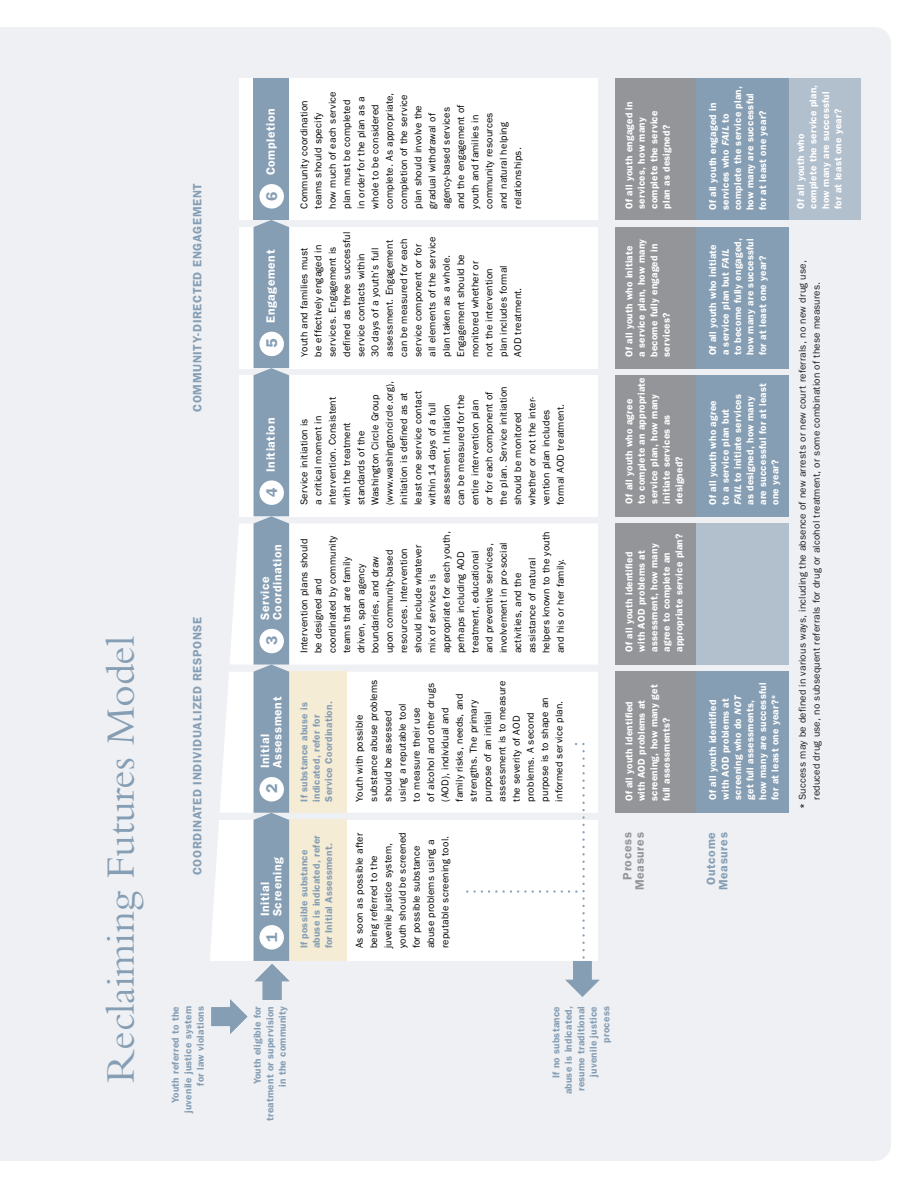
<style>
.page{position:relative;width:918px;height:1188px;background:#fff}
.page>*{position:absolute;margin:0;border:0;box-sizing:border-box;transform-origin:0 0}
.t1{font:42px "Bembo";letter-spacing:-.005em;color:#869eb4}
.t2{font:600 15.6px "Franklin Gothic";color:#869eb4}
.t3{font:600 12.15px/12.5px "Franklin Gothic";letter-spacing:.05em;color:#fff}
.t4{font:600 12.15px/12.5px "Franklin Gothic";letter-spacing:.05em;color:#869eb4;text-align:center}
.t5{font:600 12.15px/12.5px "Franklin Gothic";letter-spacing:.05em;color:#939598;text-align:right}
.t6{font:10.05px/14.2px "Franklin Gothic";letter-spacing:.015em;color:#020303}
.t7{font:600 10.05px/12.5px "Franklin Gothic";letter-spacing:.02em;color:#fff}
.t8{font:600 10.05px/12.5px "Franklin Gothic";letter-spacing:.02em;color:#869eb4;text-align:right}
.t9{font:10.05px/14.2px "Franklin Gothic";letter-spacing:.015em;color:#231f20}
.s1{font-size:8.85px}
.s2{font-style:italic;font-size:9.6px}
.s3{font-weight:600}
</style>
<div class="page">
<div style="left:0;top:27px;width:891px;height:1134px;background:#eef0f3;border-radius:16px"></div>
<div style="left:230px;top:523px;width:368px;height:142px;background:#fff"></div>
<div style="left:220px;top:672px;width:378px;height:141px;background:#fff"></div>
<div style="left:210px;top:820px;width:255px;height:141px;background:#fff"></div>
<div style="left:615px;top:79px;width:82px;height:141px;background:#939598"></div>
<div style="left:615px;top:227px;width:82px;height:141px;background:#939598"></div>
<div style="left:615px;top:375px;width:82px;height:141px;background:#939598"></div>
<div style="left:615px;top:523px;width:82px;height:142px;background:#939598"></div>
<div style="left:615px;top:672px;width:82px;height:141px;background:#939598"></div>
<div style="left:788px;top:79px;width:72px;height:141px;background:#b2bfcd"></div>
<div style="left:696px;top:523px;width:93px;height:142px;background:#b2bfcd"></div>
<div style="left:696px;top:79px;width:93px;height:141px;background:#869eb4"></div>
<div style="left:696px;top:227px;width:93px;height:141px;background:#869eb4"></div>
<div style="left:696px;top:375px;width:93px;height:141px;background:#869eb4"></div>
<div style="left:696px;top:672px;width:93px;height:141px;background:#869eb4"></div>
<div style="left:285px;top:672px;width:61px;height:141px;background:#f5ecd6"></div>
<div style="left:285px;top:820px;width:61px;height:141px;background:#f5ecd6"></div>
<svg style="left:465px;top:742px;width:135px;height:255px"></svg>
<div style="left:239px;top:79px;width:359px;height:141px;background:#fff"></div>
<div style="left:239px;top:227px;width:359px;height:141px;background:#fff"></div>
<div style="left:239px;top:375px;width:359px;height:141px;background:#fff"></div>
<div style="left:254px;top:79px;width:35px;height:141px;background:#869eb4"></div>
<div style="left:259px;top:184px;width:25px;height:25px;background:#fff;border-radius:50%"></div>
<svg style="left:254px;top:220px;width:36px;height:780px;background:#97acbe"></svg>
<svg style="left:211px;top:999px;width:36px;height:35px"></svg>
<div style="left:0;top:27px;width:88px;height:1134px;background:#eef0f3"></div>
<h1 class="t1" style="left:106px;top:1083px;width:448px;rotate:-90deg">Reclaiming Futures Model</h1>
<p class="t4" style="left:192px;top:412px;width:230px;rotate:-90deg">COMMUNITY-DIRECTED ENGAGEMENT</p>
<p class="t4" style="left:192px;top:875px;width:260px;rotate:-90deg">COORDINATED INDIVIDUALIZED RESPONSE</p>
<p class="t3" style="left:266px;top:175px;width:68px;rotate:-90deg">Completion</p>
<h2 class="t2" style="left:266px;top:201px;width:11px;rotate:-90deg">6</h2>
<p class="t3" style="left:266px;top:323px;width:75px;rotate:-90deg">Engagement</p>
<h2 class="t2" style="left:266px;top:348px;width:11px;rotate:-90deg">5</h2>
<p class="t3" style="left:266px;top:472px;width:55px;rotate:-90deg">Initiation</p>
<h2 class="t2" style="left:266px;top:497px;width:11px;rotate:-90deg">4</h2>
<p class="t3" style="left:260px;top:620px;width:77px;rotate:-90deg">Service<br>Coordination</p>
<h2 class="t2" style="left:266px;top:645px;width:11px;rotate:-90deg">3</h2>
<p class="t3" style="left:260px;top:768px;width:73px;rotate:-90deg">Initial<br>Assessment</p>
<h2 class="t2" style="left:266px;top:793px;width:11px;rotate:-90deg">2</h2>
<p class="t3" style="left:260px;top:916px;width:61px;rotate:-90deg">Initial<br>Screening</p>
<h2 class="t2" style="left:266px;top:942px;width:11px;rotate:-90deg">1</h2>
<p class="t6" style="left:298px;top:209px;width:119px;rotate:-90deg">Community coordination teams should specify<br>how much of each service plan must be completed in order for the plan as a whole to be considered complete. As appropriate, completion of the service plan should involve the gradual withdrawal of agency-based services and the engagement of youth and families in community resources<br>and natural helping relationships.</p>
<p class="t6" style="left:298px;top:357px;width:127px;rotate:-90deg"><span class="s1">Y</span>outh and families must<br>be effectively engaged in services. Engagement is defined as three successful service contacts within<br>30 days of a youth’s full assessment. Engagement can be measured for each service component or for all elements of the service plan taken as a whole.<br>Engagement should be monitored whether or<br>not the intervention<br>plan includes formal<br>AOD treatment.</p>
<p class="t6" style="left:298px;top:505px;width:126px;rotate:-90deg">Service initiation is<br>a critical moment in intervention. Consistent with the treatment standards of the<br>Washington Circle Group (www.washingtoncircle.org), initiation is defined as at least one service contact within 14 days of a full assessment. Initiation<br>can be measured for the entire intervention plan<br>or for each component of the plan. Service initiation should be monitored whether or not the inter&shy;vention plan includes formal AOD treatment.</p>
<p class="t6" style="left:298px;top:653px;width:123px;rotate:-90deg">Intervention plans should be designed and coordinated by community teams that are family driven, span agency boundaries, and draw<br>upon community-based resources. Intervention should include whatever mix of services is appropriate for each youth, perhaps including AOD treatment, educational<br>and preventive services, involvement in pro-social activities, and the assistance of natural helpers known to the youth and his or her family.</p>
<p class="t6" style="left:353px;top:802px;width:124px;rotate:-90deg">Youth with possible substance abuse problems should be assessed<br>using a reputable tool<br>to measure their use<br>of alcohol and other drugs (AOD), individual and family risks, needs, and strengths. The primary purpose of an initial assessment is to measure the severity of AOD problems. A second purpose is to shape an informed service plan.</p>
<p class="t8" style="left:299px;top:802px;width:102px;text-align:left;rotate:-90deg">If substance abuse is indicated, refer for<br>Service Coordination.</p>
<p class="t6" style="left:353px;top:948px;width:118px;rotate:-90deg">As soon as possible after being referred to the juvenile justice system, youth should be screened for possible substance abuse problems using a</p>
<p class="t8" style="left:299px;top:948px;width:114px;text-align:left;rotate:-90deg">If possible substance abuse is indicated, refer for Initial Assessment.</p>
<p class="t6" style="left:439px;top:948px;width:114px;rotate:-90deg">reputable screening tool.</p>
<p class="t7" style="left:624px;top:209px;width:109px;rotate:-90deg">Of all youth engaged in services, how many complete the service plan as designed?</p>
<p class="t7" style="left:624px;top:357px;width:119px;rotate:-90deg">Of all youth who initiate a service plan, how many become fully engaged in services?</p>
<p class="t7" style="left:624px;top:504px;width:128px;rotate:-90deg">Of all youth who agree<br>to complete an appropriate service plan, how many initiate services as designed?</p>
<p class="t7" style="left:624px;top:652px;width:120px;rotate:-90deg">Of all youth identified with AOD problems at assessment, how many agree to complete an appropriate service plan?</p>
<p class="t7" style="left:624px;top:801px;width:118px;rotate:-90deg">Of all youth identified with AOD problems at screening, how many get full assessments?</p>
<p class="t7" style="left:707px;top:210px;width:126px;rotate:-90deg">Of all youth engaged in services who <span class="s2">FAIL</span> to complete the service plan, how many are successful for at least one year?</p>
<p class="t7" style="left:795px;top:209px;width:126px;rotate:-90deg">Of all youth who<br>complete the service plan, how many are successful for at least one year?</p>
<p class="t7" style="left:707px;top:355px;width:119px;rotate:-90deg">Of all youth who initiate a service plan but <span class="s2">FAIL </span>to become fully engaged, how many are successful for at least one year?</p>
<p class="t7" style="left:707px;top:505px;width:124px;rotate:-90deg">Of all youth who agree<br>to a service plan but<br><span class="s2">FAIL</span> to initiate services as designed, how many are successful for at least one year?</p>
<p class="t7" style="left:707px;top:800px;width:119px;rotate:-90deg">Of all youth identified with AOD problems at screening who do <span class="s2">NOT </span>get full assessments, how many are successful for at least one year?*</p>
<p class="t9" style="left:796px;top:800px;width:541px;text-indent:-9px;rotate:-90deg"><span class="s3">*</span> Success may be defined in various ways, including the absence of new arrests or new court referrals, no new drug use, reduced drug use, no subsequent referrals for drug or alcohol treatment, or some combination of these measures.</p>
<p class="t5" style="left:622px;top:890px;width:59px;rotate:-90deg">Process<br>Measures</p>
<p class="t4" style="left:706px;top:890px;width:59px;rotate:-90deg">Outcome<br>Measures</p>
<p class="t8" style="left:170px;top:1113px;width:108px;rotate:-90deg">Youth referred to the juvenile justice system for law violations</p>
<p class="t8" style="left:252px;top:1121px;width:116px;rotate:-90deg">Youth eligible for treatment or supervision in the community</p>
<p class="t8" style="left:551px;top:1094px;width:89px;rotate:-90deg">If no substance abuse is indicated, resume traditional juvenile justice process</p>
</div>
